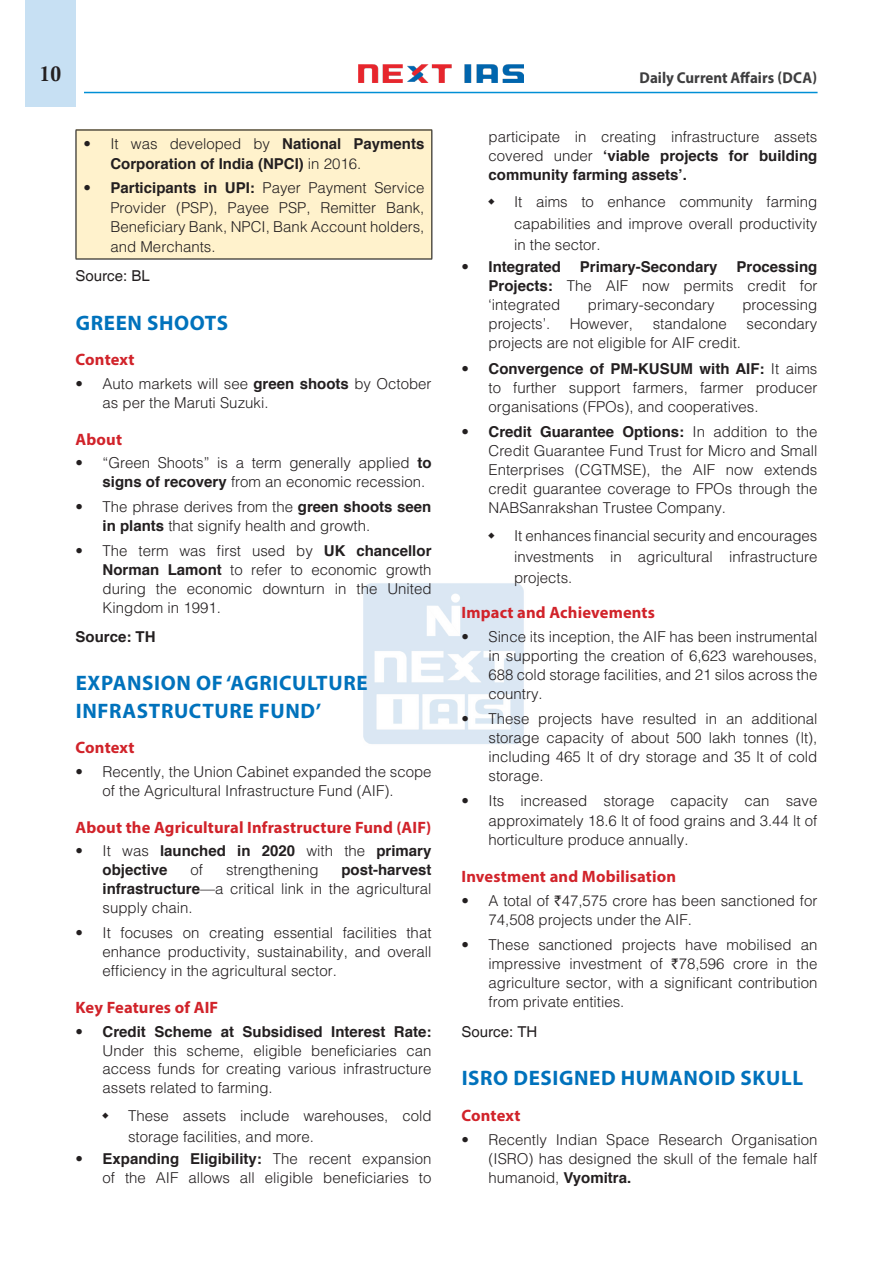
<style>
.page{position:relative;width:893px;height:1263px;background:#fff}
.page>*{position:absolute;margin:0;border:0;box-sizing:border-box;transform-origin:0 0}
.H-1{font:700 21px/27.2px "Myriad Pro";letter-spacing:.03em;color:#0072bc}
.t1{font:21px "Calis MT Bol";color:#231f20}
.H-2{font:700 16.5px "Myriad Pro";letter-spacing:.01em;color:#d1232a}
.t2{font:700 15.75px "Myriad Pro";color:#3e3e3f;scale:.95 1}
.t3{font:300 15px/19px "Helvetica";color:#231f20;text-align:justify}
.body{font:700 15px/19.5px "Helvetica";color:#231f20}
.body-2{font:15px "Helvetica";color:#231f20}
.s1{font-weight:300}
.s2{font-weight:700}
.s3{font-family:"Rupee";font-weight:400}
</style>
<div class="page">
<div style="left:25px;top:0;width:51px;height:107px;background:#c7e0f3"></div>
<img style="left:359px;top:64px;width:165px;height:19px">
<hr style="left:84px;top:92px;width:733px;height:1px;background:#008fd5">
<img style="left:363px;top:583px;width:161px;height:161px">
<div style="left:76px;top:130px;width:356px;height:129px;background:#fff2cc"></div>
<hr style="left:76px;top:130px;width:356px;height:1px;background:#000">
<hr style="left:76px;top:130px;width:1px;height:129px;background:#000">
<hr style="left:431px;top:130px;width:1px;height:129px;background:#000">
<hr style="left:76px;top:259px;width:356px;height:1px;background:#000">
<h1 class="t1" style="left:40px;top:62px;width:23px">10</h1>
<p class="t2" style="left:640px;top:67px;width:188px">Daily Current Affairs (DCA)</p>
<p class="body" style="left:110px;top:135px;width:315px;text-indent:-27px"><span class="s1">• It was developed by</span> National Payments<br>Corporation of India (NPCI) <span class="s1">in 2016.</span></p>
<p class="t3" style="left:110px;top:177px;width:315px;line-height:19.5px;text-indent:-27px">• <span class="s2">Participants in UPI:</span> Payer Payment Service Provider (PSP), Payee PSP, Remitter Bank, Beneficiary Bank, NPCI, Bank Account holders, and Merchants.</p>
<p class="body-2" style="left:76px;top:267px;width:76px">Source: BL</p>
<p class="H-1" style="left:76px;top:308px;width:154px">GREEN SHOOTS</p>
<p class="H-2" style="left:76px;top:349px;width:60px">Context</p>
<p class="t3" style="left:103px;top:373px;width:330px;text-indent:-27px">• Auto markets will see <span class="s2">green shoots</span> by October as per the Maruti Suzuki.</p>
<p class="H-2" style="left:76px;top:428px;width:48px">About</p>
<p class="t3" style="left:103px;top:453px;width:330px;text-indent:-27px">• “Green Shoots” is a term generally applied <span class="s2">to signs of recovery</span> from an economic recession.</p>
<p class="t3" style="left:103px;top:497px;width:330px;text-indent:-27px">• The phrase derives from the <span class="s2">green shoots seen in plants</span> that signify health and growth.</p>
<p class="t3" style="left:103px;top:541px;width:330px;text-indent:-27px">• The term was first used by <span class="s2">UK chancellor Norman Lamont</span> to refer to economic growth during the economic downturn in the United Kingdom in 1991.</p>
<p class="body" style="left:76px;top:627px;width:82px">Source: TH</p>
<p class="H-1" style="left:76px;top:669px;width:293px">EXPANSION OF ‘AGRICULTURE<br>INFRASTRUCTURE FUND’</p>
<p class="H-2" style="left:76px;top:737px;width:60px">Context</p>
<p class="t3" style="left:103px;top:761px;width:330px;text-indent:-27px">• Recently, the Union Cabinet expanded the scope of the Agricultural Infrastructure Fund (AIF).</p>
<p class="H-2" style="left:76px;top:817px;width:357px">About the Agricultural Infrastructure Fund (AIF)</p>
<p class="body" style="left:103px;top:842px;width:330px;line-height:18.9px;text-indent:-27px"><span class="s1">• It was</span> launched in 2020 <span class="s1">with the</span> primary objective</p>
<p class="t3" style="left:191px;top:860px;width:14px">of</p>
<p class="t3" style="left:226px;top:860px;width:94px">strengthening</p>
<p class="t3" style="left:103px;top:860px;width:330px;text-indent:239px"><span class="s2">post-harvest infrastructure</span>—a critical link in the agricultural supply chain.</p>
<p class="t3" style="left:103px;top:923px;width:330px;text-indent:-27px">• It focuses on creating essential facilities that enhance productivity, sustainability, and overall efficiency in the agricultural sector.</p>
<p class="H-2" style="left:76px;top:997px;width:144px">Key Features of AIF</p>
<p class="t3" style="left:103px;top:1021px;width:330px;text-indent:-27px">• <span class="s2">Credit Scheme at Subsidised Interest Rate:<br></span>Under this scheme, eligible beneficiaries can access funds for creating various infrastructure assets related to farming.</p>
<p class="t3" style="left:128px;top:1104px;width:305px;line-height:21.1px">These assets include warehouses, cold storage facilities, and more.</p>
<p class="t3" style="left:76px;top:1148px;width:357px;text-align:right">• <span class="s2">Expanding Eligibility:</span> The recent expansion of the AIF allows all eligible beneficiaries to</p>
<p class="t3" style="left:488px;top:126px;width:330px">participate in creating infrastructure assets covered under <span class="s2">‘viable projects for building community farming assets’.</span></p>
<p class="t3" style="left:514px;top:191px;width:305px;line-height:21.3px">It aims to enhance community farming capabilities and improve overall productivity in the sector.</p>
<p class="body" style="left:461px;top:257px;width:101px"><span class="s1">•</span> Integrated</p>
<p class="body" style="left:580px;top:257px;width:139px">Primary-Secondary</p>
<p class="t3" style="left:488px;top:257px;width:330px;text-indent:248px"><span class="s2">Processing Projects:</span> The AIF now permits credit for ‘integrated</p>
<p class="t3" style="left:588px;top:295px;width:128px">primary-secondary</p>
<p class="t3" style="left:742px;top:295px;width:77px">processing</p>
<p class="t3" style="left:488px;top:314px;width:63px">projects’.</p>
<p class="t3" style="left:570px;top:314px;width:65px">However,</p>
<p class="t3" style="left:653px;top:314px;width:76px">standalone</p>
<p class="t3" style="left:746px;top:314px;width:72px">secondary</p>
<p class="t3" style="left:488px;top:333px;width:254px">projects are not eligible for AIF credit.</p>
<p class="t3" style="left:488px;top:358px;width:330px;text-indent:-27px">• <span class="s2">Convergence of PM-KUSUM with AIF:</span> It aims to further support farmers, farmer producer organisations (FPOs), and cooperatives.</p>
<p class="t3" style="left:488px;top:422px;width:330px;text-indent:-27px">• <span class="s2">Credit Guarantee Options:</span> In addition to the Credit Guarantee Fund Trust for Micro and Small Enterprises (CGTMSE), the AIF now extends credit guarantee coverage to FPOs through the NABSanrakshan Trustee Company.</p>
<p class="t3" style="left:514px;top:524px;width:305px;line-height:21.3px">It enhances financial security and encourages investments in agricultural infrastructure projects.</p>
<p class="H-2" style="left:461px;top:601px;width:195px">Impact and Achievements</p>
<p class="t3" style="left:488px;top:626px;width:330px;text-indent:-27px">• Since its inception, the AIF has been instrumental in supporting the creation of 6,623 warehouses, 688 cold storage facilities, and 21 silos across the country.</p>
<p class="t3" style="left:488px;top:709px;width:330px;text-indent:-27px">• These projects have resulted in an additional storage capacity of about 500 lakh tonnes (lt), including 465 lt of dry storage and 35 lt of cold storage.</p>
<p class="t3" style="left:488px;top:791px;width:330px;text-indent:-27px">• Its increased storage capacity can save approximately 18.6 lt of food grains and 3.44 lt of horticulture produce annually.</p>
<p class="H-2" style="left:461px;top:866px;width:216px">Investment and Mobilisation</p>
<p class="t3" style="left:488px;top:890px;width:330px;text-indent:-27px">• A total of <span class="s3">`</span>47,575 crore has been sanctioned for<br>74,508 projects under the AIF.</p>
<p class="t3" style="left:488px;top:934px;width:330px;text-indent:-27px">• These sanctioned projects have mobilised an impressive investment of <span class="s3">`</span>78,596 crore in the agriculture sector, with a significant contribution from private entities.</p>
<p class="body-2" style="left:461px;top:1023px;width:77px">Source: TH</p>
<p class="H-1" style="left:462px;top:1064px;width:343px">ISRO DESIGNED HUMANOID SKULL</p>
<p class="H-2" style="left:461px;top:1105px;width:60px">Context</p>
<p class="t3" style="left:488px;top:1129px;width:330px;text-indent:-27px">• Recently Indian Space Research Organisation (ISRO) has designed the skull of the female half humanoid, <span class="s2">Vyomitra.</span></p>
</div>
